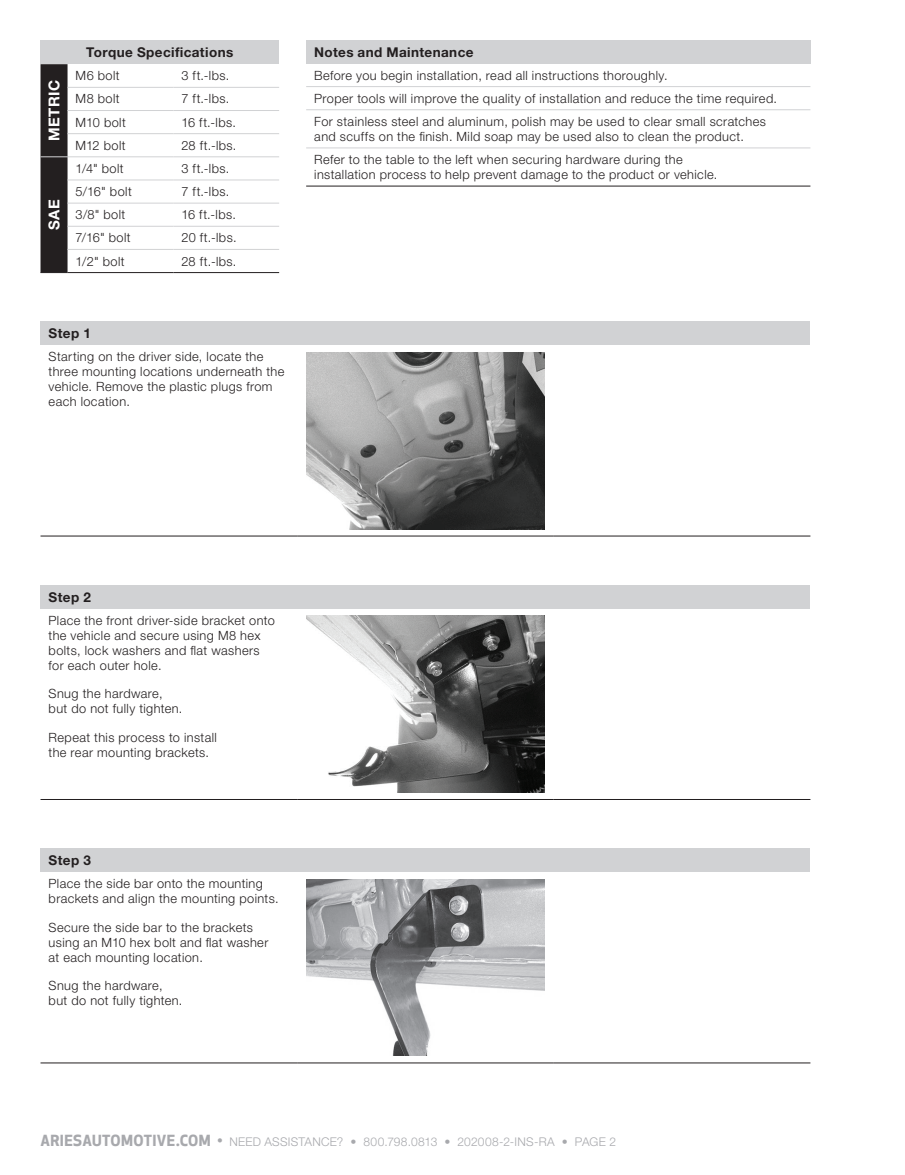
<style>
.page{position:relative;width:905px;height:1175px;background:#fff}
.page>*{position:absolute;margin:0;border:0;box-sizing:border-box;transform-origin:0 0}
.t1{font:700 15px "Helvetica Neue LT Std";letter-spacing:.02em;color:#fff}
.t2{font:700 13.5px "Helvetica Neue LT Std";letter-spacing:.03em;color:#231f20}
.t3{font:300 12.75px/15px "Helvetica Neue LT Std";letter-spacing:.03em;color:#231f20}
.t4{font:300 12px "Helvetica Neue LT Std";letter-spacing:.02em;color:#a8a9ad}
.s1{font-family:"Apex New";font-weight:700;font-size:15px}
.s2{font-family:"Apex New";font-weight:500;font-size:15px}
</style>
<div class="page">
<div style="left:40px;top:321px;width:770px;height:24px;background:#d1d2d4"></div>
<hr style="left:40px;top:535px;width:257px;height:1px;background:#231f20">
<hr style="left:297px;top:535px;width:257px;height:1px;background:#231f20">
<hr style="left:554px;top:535px;width:256px;height:1px;background:#231f20">
<img style="left:306px;top:352px;width:239px;height:177px">
<div style="left:40px;top:585px;width:770px;height:23px;background:#d1d2d4"></div>
<hr style="left:40px;top:799px;width:257px;height:1px;background:#231f20">
<hr style="left:297px;top:799px;width:257px;height:1px;background:#231f20">
<hr style="left:554px;top:799px;width:256px;height:1px;background:#231f20">
<img style="left:306px;top:615px;width:239px;height:177px">
<div style="left:40px;top:848px;width:770px;height:24px;background:#d1d2d4"></div>
<hr style="left:40px;top:1062px;width:257px;height:1px;background:#231f20">
<hr style="left:297px;top:1062px;width:257px;height:1px;background:#231f20">
<hr style="left:554px;top:1062px;width:256px;height:1px;background:#231f20">
<img style="left:306px;top:879px;width:239px;height:176px">
<div style="left:306px;top:40px;width:504px;height:24px;background:#d1d2d4"></div>
<hr style="left:306px;top:86px;width:504px;height:1px;background:#d1d2d4">
<hr style="left:306px;top:109px;width:504px;height:1px;background:#d1d2d4">
<hr style="left:306px;top:147px;width:504px;height:1px;background:#d1d2d4">
<hr style="left:306px;top:186px;width:504px;height:1px;background:#231f20">
<div style="left:40px;top:40px;width:239px;height:24px;background:#d1d2d4"></div>
<hr style="left:68px;top:156px;width:105px;height:1px;background:#d1d2d4">
<hr style="left:173px;top:156px;width:106px;height:1px;background:#d1d2d4">
<hr style="left:68px;top:87px;width:105px;height:1px;background:#d1d2d4">
<hr style="left:173px;top:87px;width:106px;height:1px;background:#d1d2d4">
<hr style="left:68px;top:180px;width:105px;height:1px;background:#d1d2d4">
<hr style="left:173px;top:180px;width:106px;height:1px;background:#d1d2d4">
<hr style="left:68px;top:110px;width:105px;height:1px;background:#d1d2d4">
<hr style="left:173px;top:110px;width:106px;height:1px;background:#d1d2d4">
<hr style="left:68px;top:203px;width:105px;height:1px;background:#d1d2d4">
<hr style="left:173px;top:203px;width:106px;height:1px;background:#d1d2d4">
<hr style="left:68px;top:133px;width:105px;height:1px;background:#d1d2d4">
<hr style="left:173px;top:133px;width:106px;height:1px;background:#d1d2d4">
<hr style="left:68px;top:226px;width:105px;height:1px;background:#d1d2d4">
<hr style="left:173px;top:226px;width:106px;height:1px;background:#d1d2d4">
<hr style="left:68px;top:249px;width:105px;height:1px;background:#d1d2d4">
<hr style="left:173px;top:249px;width:106px;height:1px;background:#d1d2d4">
<svg style="left:40px;top:64px;width:28px;height:209px;background:#2b2728"></svg>
<hr style="left:68px;top:272px;width:105px;height:1px;background:#231f20">
<hr style="left:173px;top:272px;width:106px;height:1px;background:#231f20">
<p class="t1" style="left:45px;top:141px;width:62px;rotate:-90deg">METRIC</p>
<p class="t1" style="left:45px;top:230px;width:32px;rotate:-90deg">SAE</p>
<p class="t2" style="left:86px;top:44px;width:148px">Torque Specifications</p>
<p class="t3" style="left:76px;top:68px;width:46px">M6 bolt</p>
<p class="t3" style="left:181px;top:68px;width:49px">3 ft.-lbs.</p>
<p class="t3" style="left:76px;top:91px;width:46px">M8 bolt</p>
<p class="t3" style="left:181px;top:91px;width:49px">7 ft.-lbs.</p>
<p class="t3" style="left:76px;top:114px;width:52px">M10 bolt</p>
<p class="t3" style="left:181px;top:114px;width:56px">16 ft.-lbs.</p>
<p class="t3" style="left:76px;top:137px;width:51px">M12 bolt</p>
<p class="t3" style="left:181px;top:137px;width:57px">28 ft.-lbs.</p>
<p class="t3" style="left:76px;top:161px;width:50px">1/4" bolt</p>
<p class="t3" style="left:181px;top:161px;width:49px">3 ft.-lbs.</p>
<p class="t3" style="left:76px;top:184px;width:58px">5/16" bolt</p>
<p class="t3" style="left:181px;top:184px;width:49px">7 ft.-lbs.</p>
<p class="t3" style="left:76px;top:207px;width:51px">3/8" bolt</p>
<p class="t3" style="left:181px;top:207px;width:56px">16 ft.-lbs.</p>
<p class="t3" style="left:76px;top:230px;width:57px">7/16" bolt</p>
<p class="t3" style="left:181px;top:230px;width:57px">20 ft.-lbs.</p>
<p class="t3" style="left:76px;top:253px;width:50px">1/2" bolt</p>
<p class="t3" style="left:181px;top:253px;width:57px">28 ft.-lbs.</p>
<p class="t2" style="left:49px;top:325px;width:44px">Step 1</p>
<p class="t3" style="left:49px;top:349px;width:237px">Starting on the driver side, locate the three mounting locations underneath the vehicle. Remove the plastic plugs from each location.</p>
<p class="t2" style="left:314px;top:44px;width:161px">Notes and Maintenance</p>
<p class="t3" style="left:314px;top:63px;width:464px;line-height:23.1px">Before you begin installation, read all instructions thoroughly.<br>Proper tools will improve the quality of installation and reduce the time required.<br>For stainless steel and aluminum, polish may be used to clear small scratches</p>
<p class="t3" style="left:314px;top:124px;width:431px;line-height:23.1px">and scuffs on the finish. Mild soap may be used also to clean the product.<br>Refer to the table to the left when securing hardware during the</p>
<p class="t3" style="left:314px;top:167px;width:404px">installation process to help prevent damage to the product or vehicle.</p>
<p class="t2" style="left:49px;top:588px;width:44px">Step 2</p>
<p class="t3" style="left:49px;top:612px;width:228px">Place the front driver-side bracket onto the vehicle and secure using M8 hex bolts, lock washers and flat washers for each outer hole.</p>
<p class="t3" style="left:49px;top:686px;width:135px">Snug the hardware, but do not fully tighten.</p>
<p class="t3" style="left:49px;top:729px;width:170px">Repeat this process to install the rear mounting brackets.</p>
<p class="t2" style="left:49px;top:852px;width:44px">Step 3</p>
<p class="t3" style="left:49px;top:876px;width:231px">Place the side bar onto the mounting brackets and align the mounting points.</p>
<p class="t3" style="left:49px;top:919px;width:221px">Secure the side bar to the brackets using an M10 hex bolt and flat washer at each mounting location.</p>
<p class="t3" style="left:49px;top:978px;width:135px">Snug the hardware, but do not fully tighten.</p>
<p class="t4" style="left:40px;top:1134px;width:577px"><span class="s1">ARIESAUTOMOTIVE.COM</span> <span class="s2">•</span> NEED ASSISTANCE? • 800.798.0813 • 202008-2-INS-RA • PAGE 2</p>
</div>
